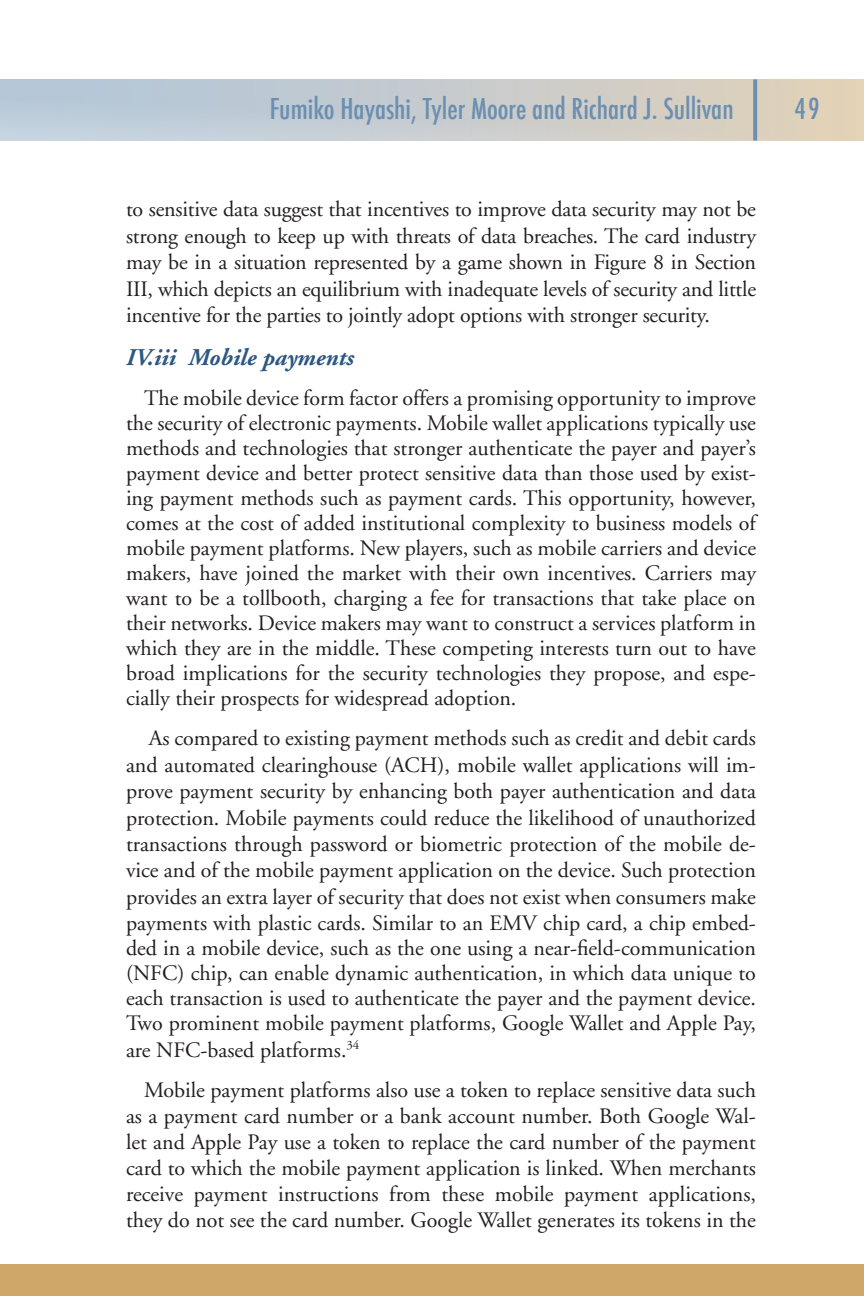
<style>
.page{position:relative;width:864px;height:1296px;background:#fff}
.page>*{position:absolute;margin:0;border:0;box-sizing:border-box;transform-origin:0 0}
.t1{font:500 condensed 28px "Futura";color:#6b8fb0}
.Subtitle_2{font:italic 700 24px "Adobe Garamond";color:#2d5883}
.Text{font:22px/26px "Adobe Garamond";color:#231f20;text-align:justify}
</style>
<div class="page">
<div style="left:0;top:79px;width:864px;height:62px;background:linear-gradient(to right,#b5cae0,#dfd0ba)"></div>
<svg style="left:753px;top:79px;width:4px;height:62px"></svg>
<div style="left:0;top:1264px;width:864px;height:32px;background:#cfa768"></div>
<p class="t1" style="left:270px;top:91px;width:466px">Fumiko Hayashi, Tyler Moore and Richard J. Sullivan</p>
<p class="t1" style="left:794px;top:91px;width:27px">49</p>
<p class="Text" style="left:126px;top:197px;width:632px">to sensitive data suggest that incentives to improve data security may not be strong enough to keep up with threats of data breaches. The card industry may be in a situation represented by a game shown in Figure 8 in Section III, which depicts an equilibrium with inadequate levels of security and little incentive for the parties to jointly adopt options with stronger security.</p>
<p class="Subtitle_2" style="left:126px;top:345px;width:229px">IV.iii Mobile payments</p>
<p class="Text" style="left:126px;top:386px;width:632px;line-height:25px;text-indent:18px">The mobile device form factor offers a promising opportunity to improve the security of electronic payments. Mobile wallet applications typically use methods and technologies that stronger authenticate the payer and payer’s payment device and better protect sensitive data than those used by exist&shy;ing payment methods such as payment cards. This opportunity, however, comes at the cost of added institutional complexity to business models of mobile payment platforms. New players, such as mobile carriers and device makers, have joined the market with their own incentives. Carriers may want to be a tollbooth, charging a fee for transactions that take place on their networks. Device makers may want to construct a services platform in which they are in the middle. These competing interests turn out to have broad implications for the security technologies they propose, and espe&shy;cially their prospects for widespread adoption.</p>
<p class="Text" style="left:126px;top:726px;width:632px;text-indent:23px">As compared to existing payment methods such as credit and debit cards and automated clearinghouse (ACH), mobile wallet applications will im&shy;prove payment security by enhancing both payer authentication and data protection. Mobile payments could reduce the likelihood of unauthorized transactions through password or biometric protection of the mobile de&shy;vice and of the mobile payment application on the device. Such protection provides an extra layer of security that does not exist when consumers make payments with plastic cards. Similar to an EMV chip card, a chip embed&shy;ded in a mobile device, such as the one using a near-field-communication (NFC) chip, can enable dynamic authentication, in which data unique to each transaction is used to authenticate the payer and the payment device.<br>Two prominent mobile payment platforms, Google Wallet and Apple Pay, are NFC-based platforms.<sup>34</sup></p>
<p class="Text" style="left:126px;top:1078px;width:632px;text-indent:18px">Mobile payment platforms also use a token to replace sensitive data such as a payment card number or a bank account number. Both Google Wal&shy;let and Apple Pay use a token to replace the card number of the payment card to which the mobile payment application is linked. When merchants receive payment instructions from these mobile payment applications, they do not see the card number. Google Wallet generates its tokens in the</p>
</div>
